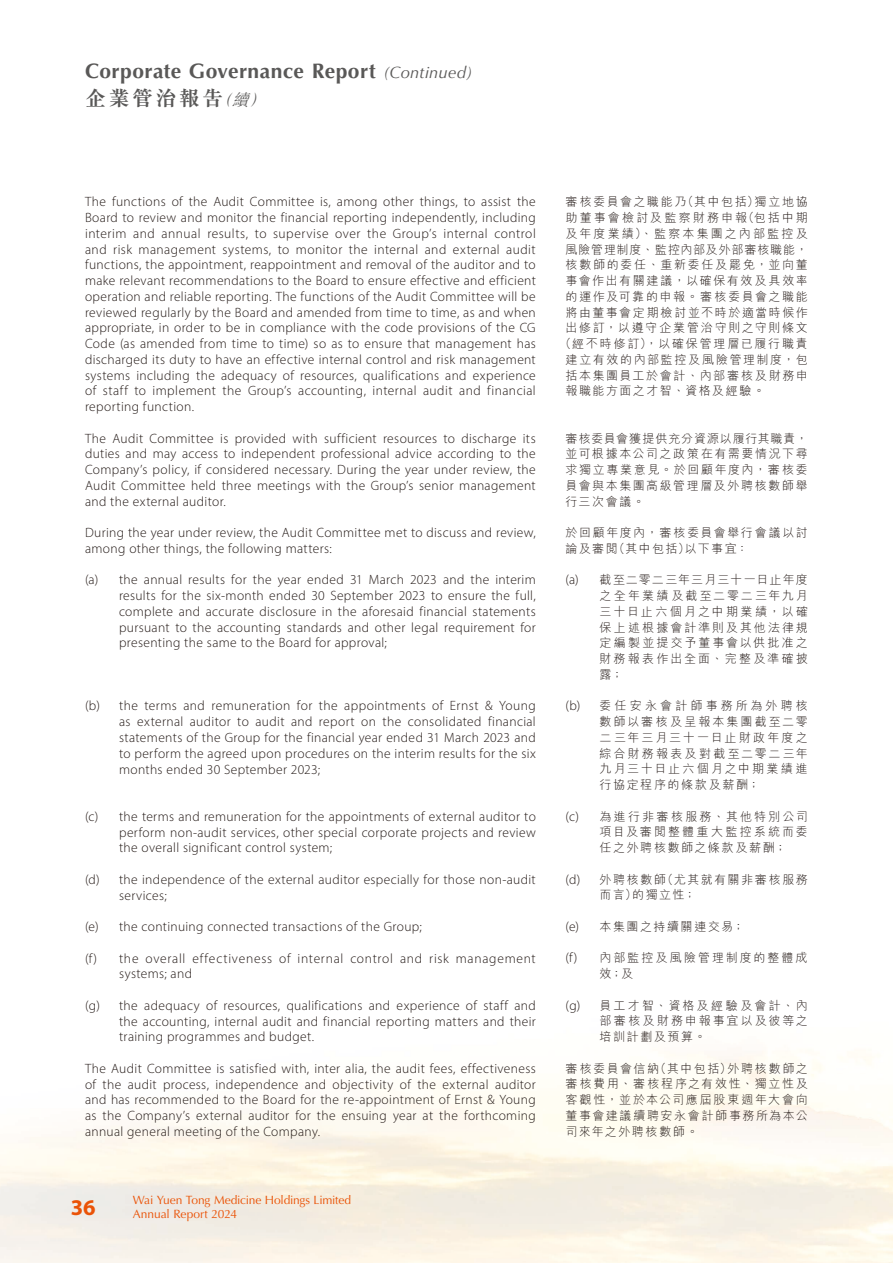
<style>
.page{position:relative;width:893px;height:1263px;background:#fff}
.page>*{position:absolute;margin:0;border:0;box-sizing:border-box;transform-origin:0 0}
.t1{font:700 22.5px "Myriad Pro";color:#ea5307}
.t2{font:700 21px "Optima LT Std";letter-spacing:.02em;color:#595857}
.t3{font:700 21px "M Sung HK";letter-spacing:.115em;color:#595857}
.t4{font:300 13.5px/15.8px "Myriad Pro";letter-spacing:.03em;color:#231916;text-align:justify}
.t5{font:300 13.5px/15.8px "Myriad Pro";letter-spacing:.05em;color:#231916}
.t6{font:300 12px/15.8px "M Hei HK";letter-spacing:.145em;color:#231916;text-align:justify}
.t7{font:300 12px/15.8px "M Hei HK";letter-spacing:.125em;color:#231916}
.t8{font:12px "Optima LT Std";letter-spacing:-.015em;color:#ea5307}
.t9{font:300 12px "M Hei HK";letter-spacing:.175em;color:#231916}
.t10{font:300 12px/15.8px "M Hei HK";letter-spacing:.17em;color:#231916}
.t11{font:300 12px "M Hei HK";letter-spacing:.06em;color:#231916}
.s1{font-weight:400;font-style:italic;font-size:16.5px}
.s2{font-weight:300;font-style:italic;font-size:16.5px}
.s3{font-family:"Myriad Pro";font-size:13.5px}
</style>
<div class="page">
<h2 class="t2" style="left:85px;top:59px;width:389px">Corporate Governance Report <span class="s1">(Continued)</span></h2>
<h2 class="t3" style="left:85px;top:87px;width:188px">企業管治報告<span class="s2">（續）</span></h2>
<p class="t4" style="left:85px;top:194px;width:452px">The functions of the Audit Committee is, among other things, to assist the Board to review and monitor the financial reporting independently, including interim and annual results, to supervise over the Group’s internal control and risk management systems, to monitor the internal and external audit functions, the appointment, reappointment and removal of the auditor and to make relevant recommendations to the Board to ensure effective and efficient operation and reliable reporting. The functions of the Audit Committee will be reviewed regularly by the Board and amended from time to time, as and when appropriate, in order to be in compliance with the code provisions of the CG Code (as amended from time to time) so as to ensure that management has discharged its duty to have an effective internal control and risk management systems including the adequacy of resources, qualifications and experience of staff to implement the Group’s accounting, internal audit and financial reporting function.</p>
<p class="t4" style="left:85px;top:430px;width:452px">The Audit Committee is provided with sufficient resources to discharge its duties and may access to independent professional advice according to the Company’s policy, if considered necessary. During the year under review, the Audit Committee held three meetings with the Group’s senior management and the external auditor.</p>
<p class="t4" style="left:85px;top:525px;width:452px">During the year under review, the Audit Committee met to discuss and review, among other things, the following matters:</p>
<p class="t4" style="left:119px;top:572px;width:418px;text-indent:-34px">(a) the annual results for the year ended 31 March 2023 and the interim results for the six-month ended 30 September 2023 to ensure the full, complete and accurate disclosure in the aforesaid financial statements pursuant to the accounting standards and other legal requirement for presenting the same to the Board for approval;</p>
<p class="t4" style="left:119px;top:698px;width:418px;text-indent:-34px">(b) the terms and remuneration for the appointments of Ernst &amp; Young as external auditor to audit and report on the consolidated financial statements of the Group for the financial year ended 31 March 2023 and to perform the agreed upon procedures on the interim results for the six months ended 30 September 2023;</p>
<p class="t4" style="left:119px;top:808px;width:418px;text-indent:-34px">(c) the terms and remuneration for the appointments of external auditor to perform non-audit services, other special corporate projects and review the overall significant control system;</p>
<p class="t4" style="left:119px;top:871px;width:418px;text-indent:-34px">(d) the independence of the external auditor especially for those non-audit services;</p>
<p class="t4" style="left:85px;top:918px;width:338px">(e) the continuing connected transactions of the Group;</p>
<p class="t5" style="left:119px;top:950px;width:418px;text-indent:-34px">(f) the overall effectiveness of internal control and risk management systems; and</p>
<p class="t4" style="left:119px;top:997px;width:418px;text-indent:-34px">(g) the adequacy of resources, qualifications and experience of staff and the accounting, internal audit and financial reporting matters and their training programmes and budget.</p>
<p class="t4" style="left:85px;top:1060px;width:452px">The Audit Committee is satisfied with, inter alia, the audit fees, effectiveness of the audit process, independence and objectivity of the external auditor and has recommended to the Board for the re-appointment of Ernst &amp; Young as the Company’s external auditor for the ensuing year at the forthcoming annual general meeting of the Company.</p>
<p class="t8" style="left:133px;top:1192px;width:220px">Wai Yuen Tong Medicine Holdings Limited</p>
<h1 class="t1" style="left:71px;top:1192px;width:26px">36</h1>
<p class="t8" style="left:133px;top:1207px;width:106px">Annual Report 2024</p>
<p class="t6" style="left:566px;top:194px;width:244px">審核委員會之職能乃（其中包括）獨立地協</p>
<p class="t9" style="left:566px;top:212px;width:244px">助董事會檢討及監察財務申報（包括中期</p>
<p class="t9" style="left:566px;top:227px;width:244px">及年度業績）、監察本集團之內部監控及</p>
<p class="t11" style="left:566px;top:243px;width:244px">風險管理制度、監控內部及外部審核職能，</p>
<p class="t6" style="left:566px;top:257px;width:244px">核數師的委任、重新委任及罷免，並向董</p>
<p class="t6" style="left:566px;top:273px;width:244px">事會作出有關建議，以確保有效及具效率</p>
<p class="t6" style="left:566px;top:288px;width:244px">的運作及可靠的申報。審核委員會之職能</p>
<p class="t6" style="left:566px;top:304px;width:244px">將由董事會定期檢討並不時於適當時候作</p>
<p class="t6" style="left:566px;top:320px;width:244px">出修訂，以遵守企業管治守則之守則條文</p>
<p class="t6" style="left:560px;top:336px;width:250px">（經不時修訂），以確保管理層已履行職責</p>
<p class="t6" style="left:566px;top:351px;width:244px">建立有效的內部監控及風險管理制度，包</p>
<p class="t7" style="left:566px;top:367px;width:244px">括本集團員工於會計、內部審核及財務申</p>
<p class="t7" style="left:566px;top:383px;width:201px">報職能方面之才智、資格及經驗。</p>
<p class="t6" style="left:566px;top:430px;width:244px">審核委員會獲提供充分資源以履行其職責，並可根據本公司之政策在有需要情況下尋求獨立專業意見。於回顧年度內，審核委員會與本集團高級管理層及外聘核數師舉行三次會議。</p>
<p class="t7" style="left:566px;top:525px;width:244px">於回顧年度內，審核委員會舉行會議以討論及審閱（其中包括）以下事宜：</p>
<p class="t6" style="left:600px;top:572px;width:210px;text-indent:-34px"><span class="s3">(a)</span> 截至二零二三年三月三十一日止年度之全年業績及截至二零二三年九月三十日止六個月之中期業績，以確保上述根據會計準則及其他法律規定編製並提交予董事會以供批准之財務報表作出全面、完整及準確披露；</p>
<p class="t6" style="left:600px;top:698px;width:210px;text-indent:-34px"><span class="s3">(b)</span> 委任安永會計師事務所為外聘核數師以審核及呈報本集團截至二零二三年三月三十一日止財政年度之綜合財務報表及對截至二零二三年九月三十日止六個月之中期業績進行協定程序的條款及薪酬；</p>
<p class="t6" style="left:600px;top:808px;width:210px;text-indent:-34px"><span class="s3">(c)</span> 為進行非審核服務、其他特別公司項目及審閱整體重大監控系統而委任之外聘核數師之條款及薪酬；</p>
<p class="t7" style="left:600px;top:871px;width:210px;text-indent:-34px"><span class="s3">(d)</span> 外聘核數師（尤其就有關非審核服務而言）的獨立性；</p>
<p class="t7" style="left:566px;top:918px;width:180px"><span class="s3">(e)</span> 本集團之持續關連交易；</p>
<p class="t10" style="left:600px;top:950px;width:210px;text-indent:-34px"><span class="s3">(f)</span> 內部監控及風險管理制度的整體成效；及</p>
<p class="t6" style="left:600px;top:997px;width:210px;text-indent:-34px"><span class="s3">(g)</span> 員工才智、資格及經驗及會計、內部審核及財務申報事宜以及彼等之培訓計劃及預算。</p>
<p class="t6" style="left:566px;top:1060px;width:244px">審核委員會信納（其中包括）外聘核數師之審核費用、審核程序之有效性、獨立性及客觀性，並於本公司應屆股東週年大會向董事會建議續聘安永會計師事務所為本公司來年之外聘核數師。</p>
</div>
